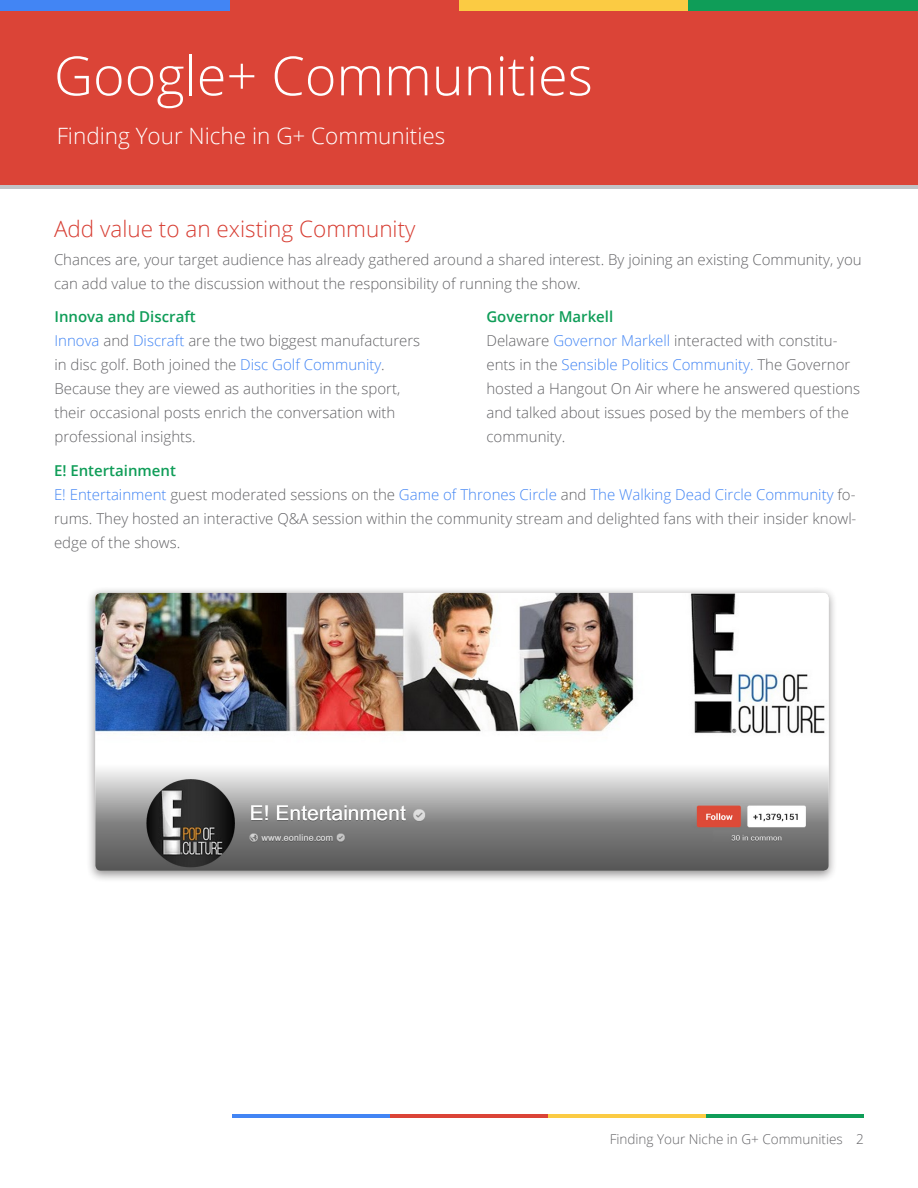
<style>
.page{position:relative;width:918px;height:1188px;background:#fff}
.page>*{position:absolute;margin:0;border:0;box-sizing:border-box;transform-origin:0 0}
.t1{font:300 54px "Open Sans";color:#fff}
.subheader{font:300 22.5px "Open Sans";color:#fff}
.section{font:300 22.5px "Open Sans";color:#d73d32}
.body{font:300 15px/24px "Open Sans";color:#636366}
.subsection{font:600 15px "Open Sans";color:#0f9d58}
.t2{font:300 13.5px "Open Sans";color:#636366}
.s1{color:#4285f4}
</style>
<div class="page">
<hr style="left:232px;top:1115px;width:159px;height:3px;background:#4285f4">
<hr style="left:391px;top:1115px;width:157px;height:3px;background:#db4437">
<hr style="left:548px;top:1115px;width:158px;height:3px;background:#fbcb43">
<hr style="left:706px;top:1115px;width:158px;height:3px;background:#0f9d58">
<div style="left:0;top:0;width:918px;height:186px;background:#db4437"></div>
<div style="left:0;top:0;width:230px;height:11px;background:#4285f4"></div>
<div style="left:459px;top:0;width:230px;height:11px;background:#fbcb43"></div>
<div style="left:689px;top:0;width:229px;height:11px;background:#0f9d58"></div>
<hr style="left:0;top:186px;width:918px;height:3px;background:#c2c3c6">
<div style="left:86px;top:587px;width:752px;height:296px;background:#231f20;opacity:.5"></div>
<img style="left:95px;top:593px;width:734px;height:278px">
<p class="t1" style="left:54px;top:39px;width:540px">Google+ Communities</p>
<p class="subheader" style="left:57px;top:120px;width:390px">Finding Your Niche in G+ Communities</p>
<p class="section" style="left:54px;top:214px;width:363px">Add value to an existing Community</p>
<p class="body" style="left:54px;top:247px;width:809px">Chances are, your target audience has already gathered around a shared interest. By joining an existing Community, you can add value to the discussion without the responsibility of running the show.</p>
<p class="subsection" style="left:54px;top:306px;width:143px">Innova and Discraft</p>
<p class="body" style="left:54px;top:328px;width:367px"><span class="s1">Innova</span> and <span class="s1">Discraft</span> are the two biggest manufacturers in disc golf. Both joined the <span class="s1">Disc Golf Community</span>.<br>Because they are viewed as authorities in the sport, their occasional posts enrich the conversation with professional insights.</p>
<p class="subsection" style="left:486px;top:306px;width:128px">Governor Markell</p>
<p class="body" style="left:486px;top:328px;width:375px">Delaware <span class="s1">Governor Markell</span> interacted with constitu&shy;ents in the <span class="s1">Sensible Politics Community.</span> The Governor hosted a Hangout On Air where he answered questions and talked about issues posed by the members of the community.</p>
<p class="subsection" style="left:54px;top:460px;width:124px">E! Entertainment</p>
<p class="body" style="left:54px;top:482px;width:804px;text-align:justify"><span class="s1">E! Entertainment</span> guest moderated sessions on the <span class="s1">Game of Thrones Circle</span> and <span class="s1">The Walking Dead Circle Community</span> fo&shy;rums. They hosted an interactive Q&amp;A session within the community stream and delighted fans with their insider knowl&shy;edge of the shows.</p>
<p class="t2" style="left:610px;top:1130px;width:256px">Finding Your Niche in G+ Communities 2</p>
</div>
